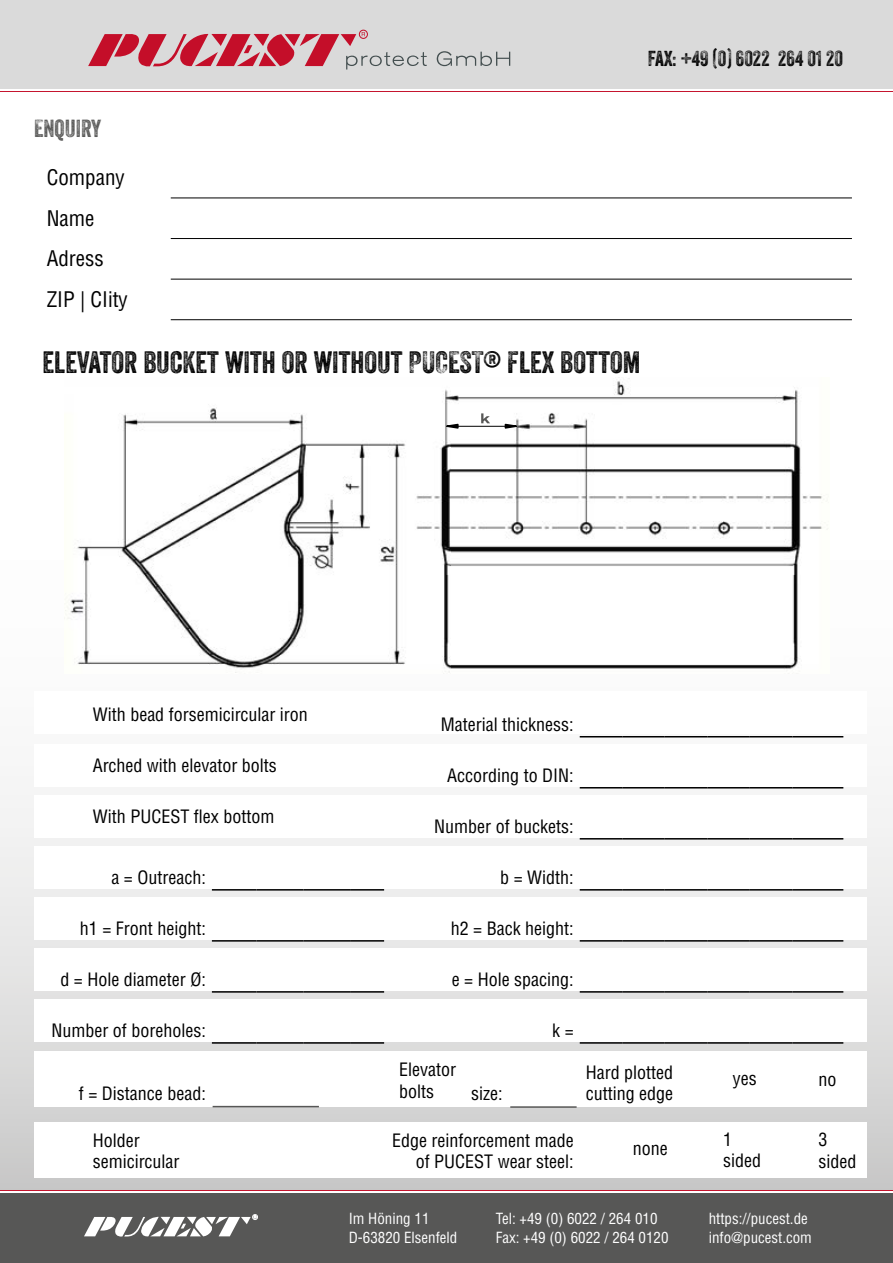
<style>
.page{position:relative;width:893px;height:1263px;background:#fff}
.page>*{position:absolute;margin:0;border:0;box-sizing:border-box;transform-origin:0 0}
.t1{font:30px "Veneer Three";color:#000}
.t2{font:24px "Veneer Three";color:#575756}
.t3{font:condensed 21px/40.7px "Helvetica LT Std";color:#000}
.t4{font:21px "Veneer Three";color:#000}
.t5{font:condensed 18px/21.6px "Helvetica LT Std";color:#000}
.t6{font:condensed 15px "Helvetica LT Std";color:#fff}
</style>
<div class="page">
<div style="left:0;top:0;width:893px;height:89px;background:#dadada"></div>
<hr style="left:0;top:91px;width:893px;height:1px;background:#c5152e">
<div style="left:359px;top:30px;width:9px;height:9px;border:1px solid #c40e29;border-radius:50%"></div>
<svg style="left:88px;top:32px;width:339px;height:38px"></svg>
<svg style="left:437px;top:51px;width:73px;height:15px"></svg>
<svg style="left:0;top:1190px;width:893px;height:4px"></svg>
<hr style="left:0;top:1189px;width:893px;height:1px;background:#c5152e">
<div style="left:0;top:1194px;width:893px;height:69px;background:#575756"></div>
<svg style="left:84px;top:1214px;width:174px;height:22px"></svg>
<svg style="left:0;top:617px;width:893px;height:572px"></svg>
<div style="left:34px;top:1122px;width:832px;height:55px;background:#fff"></div>
<div style="left:34px;top:1052px;width:832px;height:55px;background:#fff"></div>
<div style="left:34px;top:1000px;width:832px;height:42px;background:#fff"></div>
<img style="left:65px;top:377px;width:764px;height:296px">
<svg style="left:481px;top:413px;width:9px;height:10px"></svg>
<svg style="left:504px;top:423px;width:22px;height:7px"></svg>
<svg style="left:437px;top:423px;width:23px;height:7px"></svg>
<hr style="left:446px;top:426px;width:70px;height:1px;background:#000">
<hr style="left:171px;top:198px;width:681px;height:1px;background:#000">
<hr style="left:171px;top:238px;width:681px;height:1px;background:#000">
<hr style="left:171px;top:279px;width:681px;height:1px;background:#000">
<hr style="left:171px;top:319px;width:681px;height:1px;background:#000">
<div style="left:34px;top:691px;width:832px;height:43px;background:#fff"></div>
<div style="left:34px;top:744px;width:832px;height:43px;background:#fff"></div>
<div style="left:34px;top:795px;width:832px;height:43px;background:#fff"></div>
<div style="left:34px;top:846px;width:832px;height:43px;background:#fff"></div>
<div style="left:34px;top:898px;width:832px;height:42px;background:#fff"></div>
<div style="left:34px;top:949px;width:832px;height:42px;background:#fff"></div>
<hr style="left:212px;top:1042px;width:45px;height:2px;background:#000">
<hr style="left:257px;top:1042px;width:46px;height:2px;background:#000">
<hr style="left:303px;top:1042px;width:47px;height:2px;background:#000">
<hr style="left:350px;top:1042px;width:34px;height:2px;background:#000">
<hr style="left:212px;top:889px;width:45px;height:1px;background:#000">
<hr style="left:257px;top:889px;width:46px;height:1px;background:#000">
<hr style="left:303px;top:889px;width:47px;height:1px;background:#000">
<hr style="left:350px;top:889px;width:34px;height:1px;background:#000">
<hr style="left:212px;top:940px;width:45px;height:1px;background:#000">
<hr style="left:257px;top:940px;width:46px;height:1px;background:#000">
<hr style="left:303px;top:940px;width:47px;height:1px;background:#000">
<hr style="left:350px;top:940px;width:34px;height:1px;background:#000">
<hr style="left:212px;top:991px;width:45px;height:2px;background:#000">
<hr style="left:257px;top:991px;width:46px;height:2px;background:#000">
<hr style="left:303px;top:991px;width:47px;height:2px;background:#000">
<hr style="left:350px;top:991px;width:34px;height:2px;background:#000">
<hr style="left:580px;top:736px;width:42px;height:1px;background:#000">
<hr style="left:622px;top:736px;width:43px;height:1px;background:#000">
<hr style="left:665px;top:736px;width:42px;height:1px;background:#000">
<hr style="left:707px;top:736px;width:43px;height:1px;background:#000">
<hr style="left:750px;top:736px;width:42px;height:1px;background:#000">
<hr style="left:792px;top:736px;width:51px;height:1px;background:#000">
<hr style="left:580px;top:787px;width:42px;height:1px;background:#000">
<hr style="left:622px;top:787px;width:43px;height:1px;background:#000">
<hr style="left:665px;top:787px;width:42px;height:1px;background:#000">
<hr style="left:707px;top:787px;width:43px;height:1px;background:#000">
<hr style="left:750px;top:787px;width:42px;height:1px;background:#000">
<hr style="left:792px;top:787px;width:51px;height:1px;background:#000">
<hr style="left:580px;top:838px;width:42px;height:1px;background:#000">
<hr style="left:622px;top:838px;width:43px;height:1px;background:#000">
<hr style="left:665px;top:838px;width:42px;height:1px;background:#000">
<hr style="left:707px;top:838px;width:43px;height:1px;background:#000">
<hr style="left:750px;top:838px;width:42px;height:1px;background:#000">
<hr style="left:792px;top:838px;width:51px;height:1px;background:#000">
<hr style="left:580px;top:889px;width:42px;height:1px;background:#000">
<hr style="left:622px;top:889px;width:43px;height:1px;background:#000">
<hr style="left:665px;top:889px;width:42px;height:1px;background:#000">
<hr style="left:707px;top:889px;width:43px;height:1px;background:#000">
<hr style="left:750px;top:889px;width:42px;height:1px;background:#000">
<hr style="left:792px;top:889px;width:51px;height:1px;background:#000">
<hr style="left:580px;top:940px;width:42px;height:1px;background:#000">
<hr style="left:622px;top:940px;width:43px;height:1px;background:#000">
<hr style="left:665px;top:940px;width:42px;height:1px;background:#000">
<hr style="left:707px;top:940px;width:43px;height:1px;background:#000">
<hr style="left:750px;top:940px;width:42px;height:1px;background:#000">
<hr style="left:792px;top:940px;width:51px;height:1px;background:#000">
<hr style="left:580px;top:991px;width:42px;height:2px;background:#000">
<hr style="left:622px;top:991px;width:43px;height:2px;background:#000">
<hr style="left:665px;top:991px;width:42px;height:2px;background:#000">
<hr style="left:707px;top:991px;width:43px;height:2px;background:#000">
<hr style="left:750px;top:991px;width:42px;height:2px;background:#000">
<hr style="left:792px;top:991px;width:51px;height:2px;background:#000">
<hr style="left:580px;top:1042px;width:42px;height:2px;background:#000">
<hr style="left:622px;top:1042px;width:43px;height:2px;background:#000">
<hr style="left:665px;top:1042px;width:42px;height:2px;background:#000">
<hr style="left:707px;top:1042px;width:43px;height:2px;background:#000">
<hr style="left:750px;top:1042px;width:42px;height:2px;background:#000">
<hr style="left:792px;top:1042px;width:51px;height:2px;background:#000">
<hr style="left:510px;top:1106px;width:67px;height:2px;background:#575756">
<hr style="left:213px;top:1106px;width:106px;height:1px;background:#575756">
<p class="t4" style="left:648px;top:45px;width:197px">FAX: +49 (0) 6022 264 01 20</p>
<h2 class="t2" style="left:34px;top:114px;width:69px">ENQUIRY</h2>
<p class="t3" style="left:47px;top:157px;width:83px">Company<br>Name<br>Adress<br>ZIP | CIity</p>
<h1 class="t1" style="left:43px;top:344px;width:599px">ELEVATOR BUCKET WITH OR WITHOUT PUCEST® FLEX BOTTOM</h1>
<p class="t5" style="left:93px;top:704px;width:217px">With bead forsemicircular iron</p>
<p class="t5" style="left:93px;top:755px;width:186px">Arched with elevator bolts</p>
<p class="t5" style="left:93px;top:806px;width:183px">With PUCEST flex bottom</p>
<p class="t5" style="left:441px;top:713px;width:134px">Material thickness:</p>
<p class="t5" style="left:447px;top:764px;width:128px">According to DIN:</p>
<p class="t5" style="left:434px;top:815px;width:141px">Number of buckets:</p>
<p class="t5" style="left:111px;top:866px;width:96px">a = Outreach:</p>
<p class="t5" style="left:500px;top:866px;width:75px">b = Width:</p>
<p class="t5" style="left:80px;top:917px;width:127px">h1 = Front height:</p>
<p class="t5" style="left:451px;top:917px;width:124px">h2 = Back height:</p>
<p class="t5" style="left:60px;top:968px;width:147px">d = Hole diameter Ø:</p>
<p class="t5" style="left:452px;top:968px;width:123px">e = Hole spacing:</p>
<p class="t5" style="left:51px;top:1019px;width:156px">Number of boreholes:</p>
<p class="t5" style="left:552px;top:1019px;width:23px">k =</p>
<p class="t5" style="left:399px;top:1059px;width:58px">Elevator bolts</p>
<p class="t5" style="left:733px;top:1067px;width:25px">yes</p>
<p class="t5" style="left:818px;top:1068px;width:19px">no</p>
<p class="t5" style="left:586px;top:1061px;width:89px">Hard plotted cutting edge</p>
<p class="t5" style="left:79px;top:1083px;width:128px">f = Distance bead:</p>
<p class="t5" style="left:471px;top:1083px;width:33px">size:</p>
<p class="t5" style="left:93px;top:1129px;width:88px">Holder semicircular</p>
<p class="t5" style="left:392px;top:1129px;width:183px;text-align:right">Edge reinforcement made of PUCEST wear steel:</p>
<p class="t5" style="left:633px;top:1138px;width:36px">none</p>
<p class="t5" style="left:723px;top:1128px;width:39px">1 sided</p>
<p class="t5" style="left:818px;top:1128px;width:39px">3 sided</p>
<p class="t6" style="left:349px;top:1209px;width:82px">Im Höning 11</p>
<p class="t6" style="left:496px;top:1209px;width:163px">Tel: +49 (0) 6022 / 264 010</p>
<p class="t6" style="left:709px;top:1209px;width:101px">https://pucest.de</p>
<p class="t6" style="left:349px;top:1228px;width:110px">D-63820 Elsenfeld</p>
<p class="t6" style="left:496px;top:1228px;width:174px">Fax: +49 (0) 6022 / 264 0120</p>
<p class="t6" style="left:709px;top:1228px;width:105px">info@pucest.com</p>
</div>
